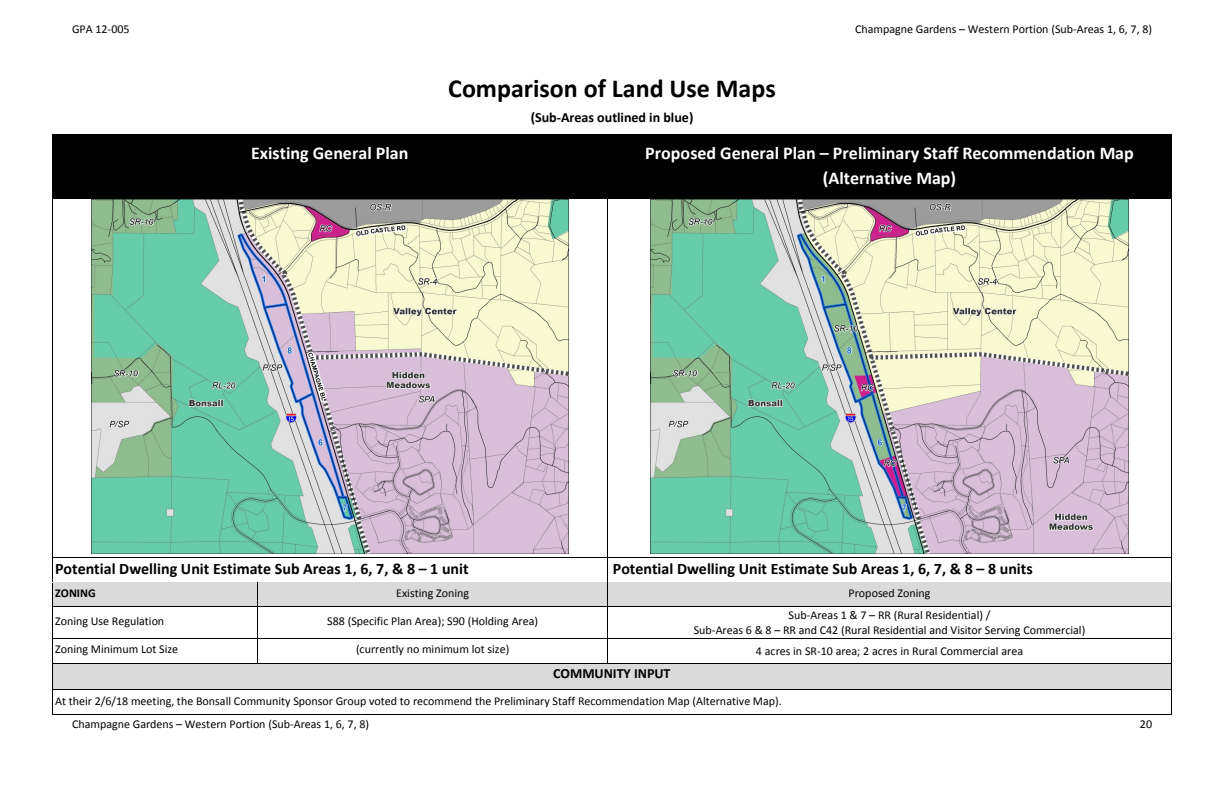
<style>
.page{position:relative;width:1224px;height:792px;background:#fff}
.page>*{position:absolute;margin:0;border:0;box-sizing:border-box;transform-origin:0 0}
.t1{font:700 26px "Calibri";color:#000}
.t2{font:700 18px/25.3px "Calibri";color:#fff;text-align:center}
.t3{font:700 16px "Calibri";color:#000}
.t4{font:700 14px "Calibri";color:#000}
.t5{font:12px/23.6px "Calibri";color:#000}
.t6{font:700 12px "Calibri";color:#000}
</style>
<div class="page">
<div style="left:52px;top:135px;width:555px;height:64px;background:#000"></div>
<div style="left:613px;top:135px;width:553px;height:32px;background:#000"></div>
<div style="left:613px;top:167px;width:553px;height:31px;background:#000"></div>
<hr style="left:52px;top:134px;width:555px;height:1px;background:#000">
<hr style="left:608px;top:134px;width:564px;height:1px;background:#000">
<hr style="left:608px;top:135px;width:564px;height:1px;background:#000">
<hr style="left:608px;top:198px;width:564px;height:1px;background:#000">
<hr style="left:607px;top:135px;width:1px;height:64px;background:#000">
<hr style="left:1172px;top:135px;width:1px;height:64px;background:#000">
<hr style="left:52px;top:199px;width:555px;height:1px;background:#000">
<hr style="left:608px;top:199px;width:564px;height:1px;background:#000">
<hr style="left:52px;top:200px;width:1px;height:358px;background:#000">
<hr style="left:607px;top:200px;width:1px;height:358px;background:#000">
<hr style="left:1172px;top:200px;width:1px;height:358px;background:#000">
<hr style="left:52px;top:558px;width:555px;height:1px;background:#000">
<hr style="left:608px;top:558px;width:564px;height:1px;background:#000">
<div style="left:52px;top:582px;width:206px;height:25px;background:#dadada"></div>
<div style="left:258px;top:583px;width:349px;height:23px;background:#dadada"></div>
<div style="left:613px;top:583px;width:553px;height:23px;background:#dadada"></div>
<hr style="left:258px;top:582px;width:349px;height:1px;background:#dadada">
<hr style="left:608px;top:582px;width:564px;height:1px;background:#dadada">
<hr style="left:258px;top:606px;width:350px;height:1px;background:#dadada">
<hr style="left:608px;top:606px;width:564px;height:1px;background:#dadada">
<svg style="left:52px;top:559px;width:1px;height:48px"></svg>
<hr style="left:52px;top:607px;width:206px;height:1px;background:#000">
<hr style="left:258px;top:607px;width:349px;height:1px;background:#000">
<svg style="left:607px;top:558px;width:1px;height:50px"></svg>
<hr style="left:608px;top:607px;width:564px;height:1px;background:#000">
<hr style="left:52px;top:608px;width:1px;height:30px;background:#000">
<hr style="left:258px;top:608px;width:1px;height:30px;background:#000">
<hr style="left:607px;top:608px;width:1px;height:30px;background:#000">
<hr style="left:1172px;top:608px;width:1px;height:30px;background:#000">
<hr style="left:52px;top:638px;width:206px;height:1px;background:#000">
<hr style="left:258px;top:638px;width:349px;height:1px;background:#000">
<hr style="left:608px;top:638px;width:564px;height:1px;background:#000">
<div style="left:52px;top:664px;width:1120px;height:25px;background:#dadada"></div>
<hr style="left:52px;top:663px;width:206px;height:1px;background:#000">
<hr style="left:258px;top:663px;width:349px;height:1px;background:#000">
<svg style="left:607px;top:638px;width:1px;height:26px"></svg>
<hr style="left:608px;top:663px;width:564px;height:1px;background:#000">
<hr style="left:52px;top:689px;width:1120px;height:1px;background:#000">
<svg style="left:52px;top:639px;width:1px;height:75px"></svg>
<hr style="left:52px;top:714px;width:1120px;height:1px;background:#000">
<img style="left:91px;top:200px;width:478px;height:353px">
<img style="left:651px;top:200px;width:477px;height:353px">
<p class="t5" style="left:72px;top:17px;width:59px">GPA 12-005</p>
<p class="t5" style="left:855px;top:17px;width:299px">Champagne Gardens – Western Portion (Sub-Areas 1, 6, 7, 8)</p>
<p class="t1" style="left:448px;top:71px;width:329px">Comparison of Land Use Maps</p>
<p class="t4" style="left:531px;top:108px;width:164px">(Sub-Areas outlined in blue)</p>
<p class="t2" style="left:251px;top:140px;width:159px">Existing General Plan</p>
<p class="t2" style="left:645px;top:140px;width:490px">Proposed General Plan – Preliminary Staff Recommendation Map (Alternative Map)</p>
<p class="t3" style="left:55px;top:558px;width:415px">Potential Dwelling Unit Estimate Sub Areas 1, 6, 7, &amp; 8 – 1 unit</p>
<p class="t3" style="left:613px;top:558px;width:422px">Potential Dwelling Unit Estimate Sub Areas 1, 6, 7, &amp; 8 – 8 units</p>
<p class="t6" style="left:55px;top:586px;width:42px">ZONING</p>
<p class="t5" style="left:396px;top:582px;width:74px">Existing Zoning</p>
<p class="t5" style="left:849px;top:582px;width:84px">Proposed Zoning</p>
<p class="t5" style="left:55px;top:609px;width:111px">Zoning Use Regulation</p>
<p class="t5" style="left:327px;top:609px;width:212px">S88 (Specific Plan Area); S90 (Holding Area)</p>
<p class="t5" style="left:789px;top:603px;width:203px">Sub-Areas 1 &amp; 7 – RR (Rural Residential) /</p>
<p class="t5" style="left:694px;top:618px;width:393px">Sub-Areas 6 &amp; 8 – RR and C42 (Rural Residential and Visitor Serving Commercial)</p>
<p class="t5" style="left:55px;top:638px;width:124px">Zoning Minimum Lot Size</p>
<p class="t5" style="left:356px;top:638px;width:155px">(currently no minimum lot size)</p>
<p class="t5" style="left:756px;top:639px;width:269px">4 acres in SR-10 area; 2 acres in Rural Commercial area</p>
<p class="t4" style="left:553px;top:664px;width:119px">COMMUNITY INPUT</p>
<p class="t5" style="left:72px;top:689px;width:711px;text-indent:-17px">At their 2/6/18 meeting, the Bonsall Community Sponsor Group voted to recommend the Preliminary Staff Recommendation Map (Alternative Map).<br>Champagne Gardens – Western Portion (Sub-Areas 1, 6, 7, 8)</p>
<p class="t5" style="left:1140px;top:712px;width:14px">20</p>
</div>
